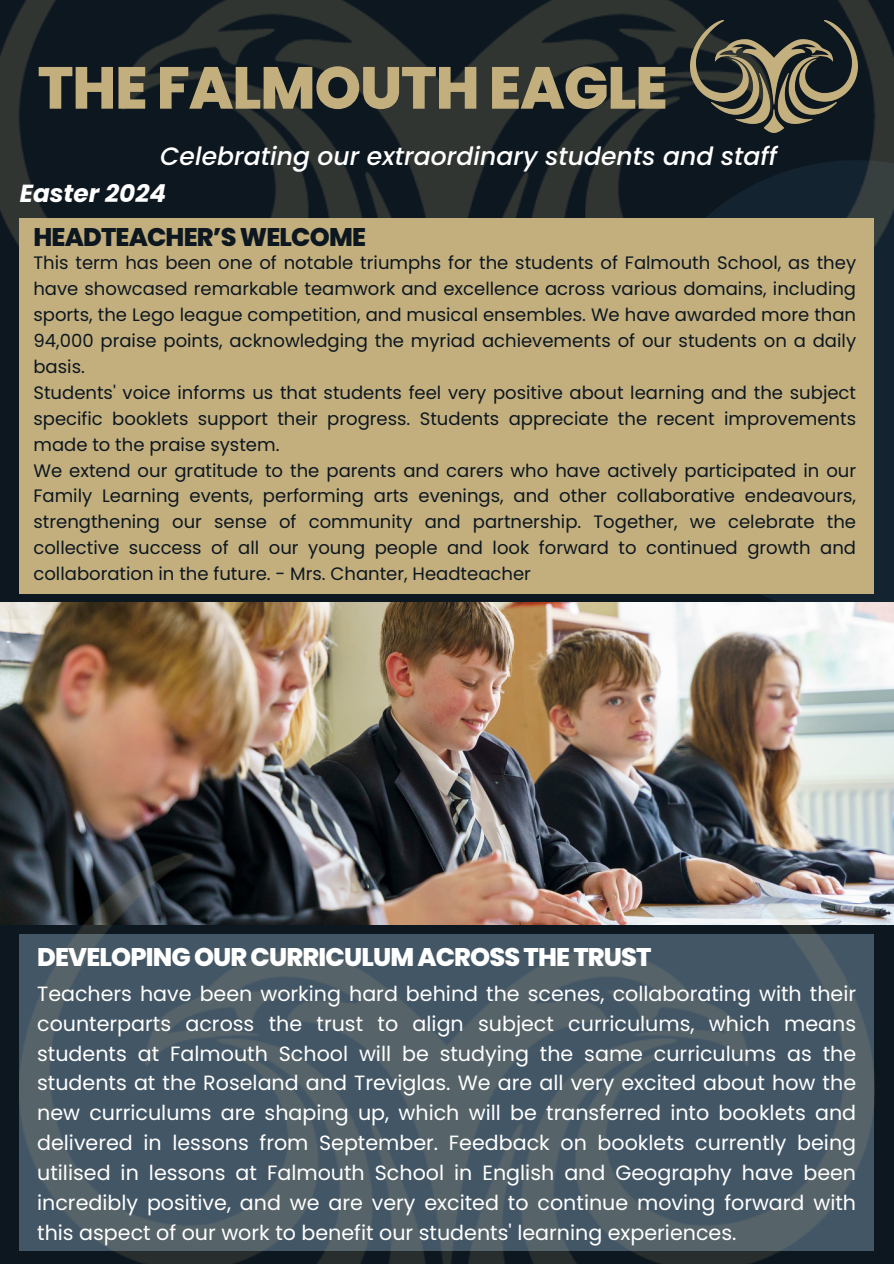
<style>
.page{position:relative;width:894px;height:1264px;background:#fff}
.page>*{position:absolute;margin:0;border:0;box-sizing:border-box;transform-origin:0 0}
.t1{font:800 59.1px "Poppins";letter-spacing:-.02em;color:#c2af7d}
.t2{font:800 25.5px "Poppins";letter-spacing:-.035em;color:#fff}
.t3{font:800 25.5px "Poppins";letter-spacing:-.035em;color:#0d1720}
.t4{font:italic 500 25.05px "Poppins";color:#fff}
.t5{font:italic 700 24.75px "Poppins";color:#fff}
.t6{font:20.55px/29.8px "Poppins";color:#fff;text-align:justify}
.t7{font:18px/25.8px "Poppins";color:#0d1720;text-align:justify}
</style>
<div class="page">
<div style="left:0;top:0;width:893px;height:1263px;background:#0d1720"></div>
<div style="left:628px;top:160px;width:265px;height:455px;background:linear-gradient(to right,#0b141c,#162634)"></div>
<img style="left:0;top:0;width:893px;height:397px">
<div style="left:20px;top:218px;width:854px;height:375px;background:#c2af7d"></div>
<img style="left:690px;top:20px;width:166px;height:113px">
<img style="left:0;top:602px;width:893px;height:322px">
<img style="left:20px;top:853px;width:854px;height:410px">
<h1 class="t1" style="left:38px;top:47px;width:631px">THE FALMOUTH EAGLE</h1>
<h3 class="t4" style="left:160px;top:138px;width:618px">Celebrating our extraordinary students and staff</h3>
<p class="t5" style="left:20px;top:176px;width:148px">Easter 2024</p>
<h2 class="t3" style="left:33px;top:219px;width:334px">HEADTEACHER’S WELCOME</h2>
<h3 class="t7" style="left:33px;top:250px;width:824px">This term has been one of notable triumphs for the students of Falmouth School, as they have showcased remarkable teamwork and excellence across various domains, including sports, the Lego league competition, and musical ensembles. We have awarded more than 94,000 praise points, acknowledging the myriad achievements of our students on a daily basis.</h3>
<h2 class="t7" style="left:33px;top:379px;width:824px">Students' voice informs us that students feel very positive about learning and the subject specific booklets support their progress. Students appreciate the recent improvements made to the praise system.</h2>
<p class="t7" style="left:33px;top:457px;width:824px">We extend our gratitude to the parents and carers who have actively participated in our Family Learning events, performing arts evenings, and other collaborative endeavours, strengthening our sense of community and partnership. Together, we celebrate the collective success of all our young people and look forward to continued growth and collaboration in the future. - Mrs. Chanter, Headteacher</p>
<p class="t2" style="left:37px;top:939px;width:615px">DEVELOPING OUR CURRICULUM ACROSS THE TRUST</p>
<p class="t6" style="left:37px;top:978px;width:820px">Teachers have been working hard behind the scenes, collaborating with their counterparts across the trust to align subject curriculums, which means students at Falmouth School will be studying the same curriculums as the students at the Roseland and Treviglas. We are all very excited about how the new curriculums are shaping up, which will be transferred into booklets and delivered in lessons from September. Feedback on booklets currently being utilised in lessons at Falmouth School in English and Geography have been incredibly positive, and we are very excited to continue moving forward with this aspect of our work to benefit our students' learning experiences.</p>
</div>
